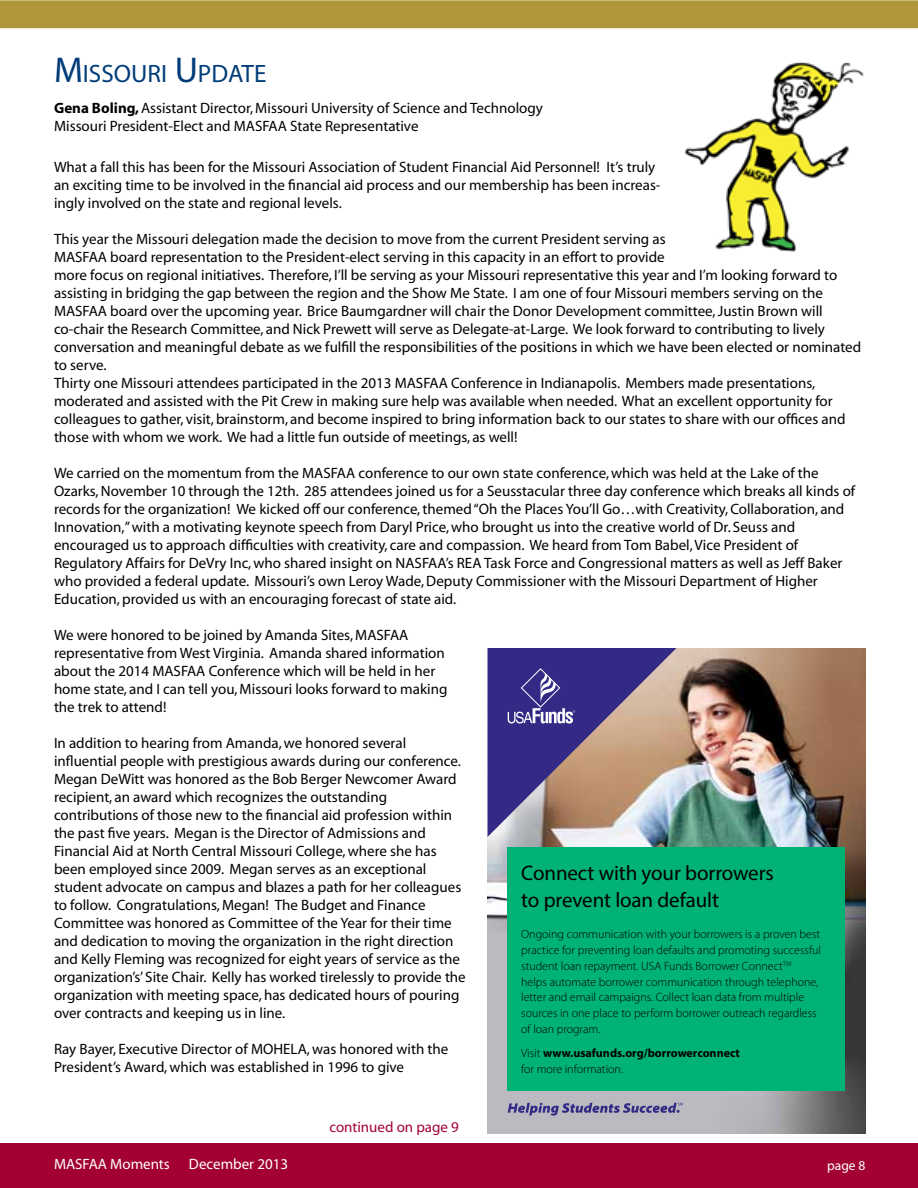
<style>
.page{position:relative;width:918px;height:1188px;background:#fff}
.page>*{position:absolute;margin:0;border:0;box-sizing:border-box;transform-origin:0 0}
.t1{font:25.2px "Myriad";color:#003d79}
.t2{font:21px/27px "Myriad Pro";letter-spacing:-.005em;color:#000}
.t3{font:15px/18px "Myriad";color:#000}
.t4{font:15px "Myriad";color:#fff}
.t5{font:15px "Myriad";color:#a30134}
.t6{font:13.5px "Myriad";color:#fff}
.t7{font:300 12px/15.8px "Myriad Pro";color:#000}
.t8{font:700 12px/15.8px "Myriad Pro";color:#000}
.s1{font-size:36px}
.s2{font-weight:700}
.s3{font-weight:300}
</style>
<div class="page">
<div style="left:0;top:1143px;width:918px;height:45px;background:#a30134"></div>
<div style="left:0;top:0;width:918px;height:28px;background:#b1953a"></div>
<img style="left:684px;top:62px;width:180px;height:190px">
<img style="left:488px;top:648px;width:378px;height:486px">
<div style="left:508px;top:848px;width:337px;height:243px;background:#00b274"></div>
<svg style="left:488px;top:648px;width:188px;height:189px;background:#7d6c90"></svg>
<svg style="left:508px;top:1103px;width:175px;height:13px;background:#8a87ab"></svg>
<h1 class="t1" style="left:54px;top:61px;width:214px"><span class="s1">M</span> ISSOURI <span class="s1">U</span> PDATE</h1>
<p class="t3" style="left:54px;top:100px;width:490px"><span class="s2">Gena Boling,</span> Assistant Director, Missouri University of Science and Technology<br>Missouri President-Elect and MASFAA State Representative</p>
<p class="t3" style="left:54px;top:159px;width:608px">What a fall this has been for the Missouri Association of Student Financial Aid Personnel! It’s truly an exciting time to be involved in the financial aid process and our membership has been increas&shy;ingly involved on the state and regional levels.</p>
<p class="t3" style="left:54px;top:231px;width:809px">This year the Missouri delegation made the decision to move from the current President serving as<br>MASFAA board representation to the President-elect serving in this capacity in an effort to provide<br>more focus on regional initiatives. Therefore, I’ll be serving as your Missouri representative this year and I’m looking forward to assisting in bridging the gap between the region and the Show Me State. I am one of four Missouri members serving on the MASFAA board over the upcoming year. Brice Baumgardner will chair the Donor Development committee, Justin Brown will co-chair the Research Committee, and Nick Prewett will serve as Delegate-at-Large. We look forward to contributing to lively conversation and meaningful debate as we fulfill the responsibilities of the positions in which we have been elected or nominated to serve.<br>Thirty one Missouri attendees participated in the 2013 MASFAA Conference in Indianapolis. Members made presentations, moderated and assisted with the Pit Crew in making sure help was available when needed. What an excellent opportunity for colleagues to gather, visit, brainstorm, and become inspired to bring information back to our states to share with our offices and those with whom we work. We had a little fun outside of meetings, as well!</p>
<p class="t3" style="left:54px;top:465px;width:803px">We carried on the momentum from the MASFAA conference to our own state conference, which was held at the Lake of the Ozarks, November 10 through the 12th. 285 attendees joined us for a Seusstacular three day conference which breaks all kinds of records for the organization! We kicked off our conference, themed “Oh the Places You’ll Go…with Creativity, Collaboration, and Innovation,” with a motivating keynote speech from Daryl Price, who brought us into the creative world of Dr. Seuss and encouraged us to approach difficulties with creativity, care and compassion. We heard from Tom Babel, Vice President of Regulatory Affairs for DeVry Inc, who shared insight on NASFAA’s REA Task Force and Congressional matters as well as Jeff Baker who provided a federal update. Missouri’s own Leroy Wade, Deputy Commissioner with the Missouri Department of Higher Education, provided us with an encouraging forecast of state aid.</p>
<p class="t3" style="left:54px;top:627px;width:395px">We were honored to be joined by Amanda Sites, MASFAA representative from West Virginia. Amanda shared information about the 2014 MASFAA Conference which will be held in her home state, and I can tell you, Missouri looks forward to making the trek to attend!</p>
<p class="t3" style="left:54px;top:735px;width:413px">In addition to hearing from Amanda, we honored several influential people with prestigious awards during our conference.<br>Megan DeWitt was honored as the Bob Berger Newcomer Award recipient, an award which recognizes the outstanding contributions of those new to the financial aid profession within the past five years. Megan is the Director of Admissions and Financial Aid at North Central Missouri College, where she has been employed since 2009. Megan serves as an exceptional student advocate on campus and blazes a path for her colleagues to follow. Congratulations, Megan! The Budget and Finance Committee was honored as Committee of the Year for their time and dedication to moving the organization in the right direction and Kelly Fleming was recognized for eight years of service as the organization’s’ Site Chair. Kelly has worked tirelessly to provide the organization with meeting space, has dedicated hours of pouring over contracts and keeping us in line.</p>
<p class="t3" style="left:54px;top:1041px;width:396px">Ray Bayer, Executive Director of MOHELA, was honored with the<br>President’s Award, which was established in 1996 to give</p>
<h2 class="t2" style="left:521px;top:859px;width:254px">Connect with your borrowers to prevent loan default</h2>
<p class="t7" style="left:521px;top:926px;width:301px">Ongoing communication with your borrowers is a proven best practice for preventing loan defaults and promoting successful student loan repayment. USA Funds Borrower Connect<sup>TM<br></sup>helps automate borrower communication through telephone, letter and email campaigns. Collect loan data from multiple sources in one place to perform borrower outreach regardless of loan program.</p>
<p class="t8" style="left:521px;top:1045px;width:220px"><span class="s3">Visit</span> www.usafunds.org/borrowerconnect <span class="s3">for more information.</span></p>
<p class="t5" style="left:329px;top:1120px;width:131px">continued on page 9</p>
<p class="t4" style="left:54px;top:1157px;width:117px">MASFAA Moments</p>
<p class="t4" style="left:189px;top:1157px;width:101px">December 2013</p>
<p class="t6" style="left:827px;top:1158px;width:40px">page 8</p>
</div>
